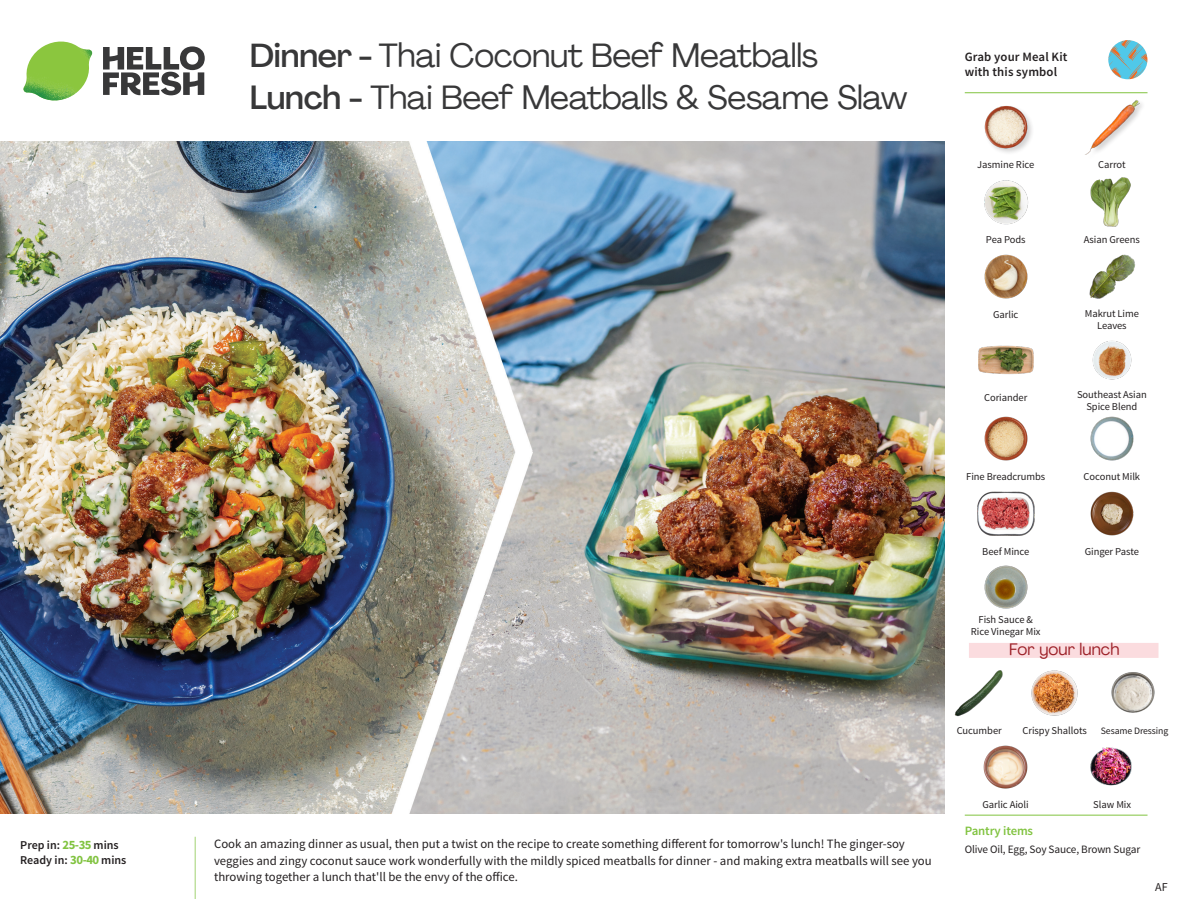
<style>
.page{position:relative;width:1188px;height:918px;background:#fff}
.page>*{position:absolute;margin:0;border:0;box-sizing:border-box;transform-origin:0 0}
._15_Titel_UK{font:33px "Agrandir";letter-spacing:-.01em;color:#383839}
._05_For_your_lunch{font:16.5px "Agrandir";letter-spacing:.005em;color:#9c2027}
.Step_6_Text_AU{font:12.75px/16.5px "Source Sans Pro";color:#231f20}
.t1{font:600 12.75px/15px "Source Sans Pro";letter-spacing:.01em;color:#231f20}
._04_Headers_Front{font:600 12.75px "Source Sans Pro";letter-spacing:-.01em;color:#81c340}
._04_Intro{font:600 12px "Source Sans Pro";color:#231f20}
.t2{font:12px "Source Sans Pro";color:#231f20}
._05_Pantry{font:11.25px "Source Sans Pro";letter-spacing:-.01em;color:#231f20}
._18_FRONT_ingredient{font:10.5px/12px "Source Sans Pro";letter-spacing:-.005em;color:#231f20;text-align:center}
._18_FRONT_ingredient-2{font:9.75px "Source Sans Pro";letter-spacing:-.01em;color:#231f20}
.s1{font-weight:700;font-size:12.75px;color:#81c340}
.s2{font-weight:500}
</style>
<div class="page">
<svg style="left:103px;top:46px;width:102px;height:49px"></svg>
<img style="left:23px;top:42px;width:69px;height:59px">
<img style="left:0;top:142px;width:945px;height:672px">
<img style="left:1089px;top:254px;width:46px;height:45px">
<img style="left:1092px;top:340px;width:40px;height:40px">
<img style="left:978px;top:345px;width:56px;height:30px">
<img style="left:984px;top:416px;width:44px;height:45px">
<img style="left:1090px;top:491px;width:44px;height:45px">
<img style="left:977px;top:491px;width:57px;height:45px">
<img style="left:954px;top:670px;width:49px;height:47px">
<img style="left:984px;top:565px;width:44px;height:44px">
<img style="left:983px;top:745px;width:45px;height:44px">
<img style="left:1031px;top:670px;width:46px;height:46px">
<img style="left:984px;top:254px;width:44px;height:45px">
<img style="left:984px;top:180px;width:44px;height:45px">
<img style="left:1090px;top:177px;width:41px;height:49px">
<img style="left:984px;top:105px;width:48px;height:48px">
<img style="left:1085px;top:99px;width:56px;height:56px">
<img style="left:1090px;top:416px;width:44px;height:45px">
<img style="left:1112px;top:672px;width:42px;height:41px">
<img style="left:1090px;top:747px;width:42px;height:39px">
<div style="left:969px;top:643px;width:190px;height:15px;background:#fbdcdf"></div>
<svg style="left:1091px;top:40px;width:57px;height:54px"></svg>
<hr style="left:965px;top:815px;width:183px;height:1px;background:#81c340">
<hr style="left:965px;top:92px;width:183px;height:1px;background:#81c340">
<p class="_04_Intro" style="left:20px;top:838px;width:100px">Prep in: <span class="s1">25-35</span> mins</p>
<p class="_04_Intro" style="left:20px;top:853px;width:108px">Ready in: <span class="s1">30-40</span> mins</p>
<p class="_15_Titel_UK" style="left:250px;top:35px;width:570px"><span class="s2">Dinner -</span> Thai Coconut Beef Meatballs</p>
<p class="_15_Titel_UK" style="left:250px;top:77px;width:659px"><span class="s2">Lunch -</span> Thai Beef Meatballs &amp; Sesame Slaw</p>
<p class="t1" style="left:965px;top:50px;width:104px">Grab your Meal Kit with this symbol</p>
<p class="_18_FRONT_ingredient" style="left:977px;top:159px;width:59px">Jasmine Rice</p>
<p class="_18_FRONT_ingredient" style="left:1098px;top:159px;width:29px">Carrot</p>
<p class="_18_FRONT_ingredient" style="left:986px;top:234px;width:41px">Pea Pods</p>
<p class="_18_FRONT_ingredient" style="left:1084px;top:234px;width:57px">Asian Greens</p>
<p class="_18_FRONT_ingredient" style="left:993px;top:308px;width:27px">Garlic</p>
<p class="_18_FRONT_ingredient" style="left:1085px;top:308px;width:56px">Makrut Lime<br>Leaves</p>
<p class="_18_FRONT_ingredient" style="left:984px;top:392px;width:45px">Coriander</p>
<p class="_18_FRONT_ingredient" style="left:1077px;top:388px;width:71px">Southeast Asian<br>Spice Blend</p>
<p class="_18_FRONT_ingredient" style="left:966px;top:471px;width:81px">Fine Breadcrumbs</p>
<p class="_18_FRONT_ingredient" style="left:1084px;top:471px;width:58px">Coconut Milk</p>
<p class="_18_FRONT_ingredient" style="left:982px;top:545px;width:48px">Beef Mince</p>
<p class="_18_FRONT_ingredient" style="left:1085px;top:545px;width:56px">Ginger Paste</p>
<p class="_18_FRONT_ingredient" style="left:971px;top:614px;width:71px">Fish Sauce &amp;<br>Rice Vinegar Mix</p>
<p class="_05_For_your_lunch" style="left:1009px;top:639px;width:112px">For your lunch</p>
<p class="Step_6_Text_AU" style="left:214px;top:836px;width:719px">Cook an amazing dinner as usual, then put a twist on the recipe to create something different for tomorrow's lunch! The ginger-soy veggies and zingy coconut sauce work wonderfully with the mildly spiced meatballs for dinner - and making extra meatballs will see you throwing together a lunch that'll be the envy of the office.</p>
<p class="_18_FRONT_ingredient" style="left:957px;top:724px;width:47px">Cucumber</p>
<p class="_18_FRONT_ingredient" style="left:1023px;top:724px;width:66px">Crispy Shallots</p>
<p class="_18_FRONT_ingredient-2" style="left:1101px;top:724px;width:69px">Sesame Dressing</p>
<p class="_18_FRONT_ingredient" style="left:982px;top:798px;width:48px">Garlic Aioli</p>
<p class="_18_FRONT_ingredient" style="left:1093px;top:798px;width:39px">Slaw Mix</p>
<p class="_04_Headers_Front" style="left:965px;top:822px;width:70px">Pantry items</p>
<p class="_05_Pantry" style="left:965px;top:842px;width:177px">Olive Oil, Egg, Soy Sauce, Brown Sugar</p>
<p class="t2" style="left:1155px;top:879px;width:14px">AF</p>
</div>
